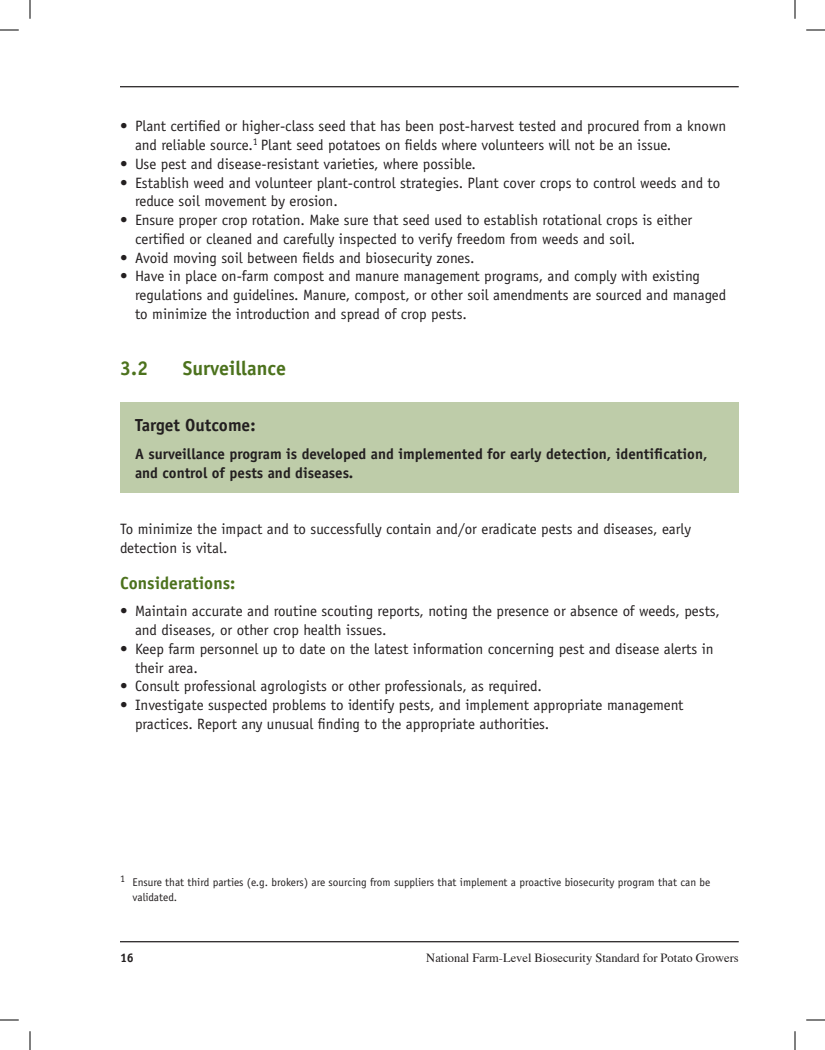
<style>
.page{position:relative;width:825px;height:1050px;background:#fff}
.page>*{position:absolute;margin:0;border:0;box-sizing:border-box;transform-origin:0 0}
.t1{font:700 20px "Officina Sans";color:#4c721d}
.t2{font:700 17.5px "Officina Sans";color:#4c721d}
.t3{font:700 17.5px "Officina Sans";color:#231f20}
.t4{font:15px/18.8px "Officina Sans";color:#231f20}
.t5{font:700 15px/18.8px "Officina Sans";color:#231f20}
.t6{font:12.5px "Times";color:#231f20}
.t7{font:700 12.5px "Officina Sans";color:#231f20}
.t8{font:11.25px/15px "Officina Sans";color:#231f20}
</style>
<div class="page">
<hr style="left:120px;top:941px;width:619px;height:1px;background:#231f20">
<hr style="left:120px;top:86px;width:619px;height:1px;background:#231f20">
<div style="left:120px;top:402px;width:619px;height:90px;background:#becca9"></div>
<svg style="left:0;top:29px;width:19px;height:2px"></svg>
<svg style="left:806px;top:29px;width:19px;height:2px"></svg>
<svg style="left:0;top:1019px;width:19px;height:2px"></svg>
<svg style="left:806px;top:1019px;width:19px;height:2px"></svg>
<svg style="left:29px;top:0;width:2px;height:19px"></svg>
<svg style="left:29px;top:1031px;width:2px;height:19px"></svg>
<svg style="left:794px;top:0;width:2px;height:19px"></svg>
<svg style="left:794px;top:1031px;width:2px;height:19px"></svg>
<p class="t4" style="left:135px;top:117px;width:593px;text-indent:-15px">• Plant certified or higher-class seed that has been post-harvest tested and procured from a known and reliable source.<sup>1</sup> Plant seed potatoes on fields where volunteers will not be an issue.</p>
<p class="t4" style="left:120px;top:154px;width:357px">• Use pest and disease-resistant varieties, where possible.</p>
<p class="t4" style="left:135px;top:173px;width:587px;text-indent:-15px">• Establish weed and volunteer plant-control strategies. Plant cover crops to control weeds and to reduce soil movement by erosion.</p>
<p class="t4" style="left:135px;top:211px;width:559px;text-indent:-15px">• Ensure proper crop rotation. Make sure that seed used to establish rotational crops is either certified or cleaned and carefully inspected to verify freedom from weeds and soil.</p>
<p class="t4" style="left:120px;top:248px;width:356px">• Avoid moving soil between fields and biosecurity zones.</p>
<p class="t4" style="left:135px;top:267px;width:593px;text-indent:-15px">• Have in place on-farm compost and manure management programs, and comply with existing regulations and guidelines. Manure, compost, or other soil amendments are sourced and managed to minimize the introduction and spread of crop pests.</p>
<h1 class="t1" style="left:120px;top:356px;width:30px">3.2</h1>
<h1 class="t1" style="left:183px;top:356px;width:105px">Surveillance</h1>
<p class="t3" style="left:135px;top:414px;width:122px">Target Outcome:</p>
<p class="t5" style="left:135px;top:444px;width:574px">A surveillance program is developed and implemented for early detection, identification, and control of pests and diseases.</p>
<p class="t4" style="left:120px;top:519px;width:573px">To minimize the impact and to successfully contain and/or eradicate pests and diseases, early detection is vital.</p>
<p class="t2" style="left:120px;top:572px;width:117px">Considerations:</p>
<p class="t4" style="left:135px;top:602px;width:586px;text-indent:-15px">• Maintain accurate and routine scouting reports, noting the presence or absence of weeds, pests, and diseases, or other crop health issues.</p>
<p class="t4" style="left:135px;top:639px;width:580px;text-indent:-15px">• Keep farm personnel up to date on the latest information concerning pest and disease alerts in their area.</p>
<p class="t4" style="left:120px;top:677px;width:423px">• Consult professional agrologists or other professionals, as required.</p>
<p class="t4" style="left:135px;top:696px;width:550px;text-indent:-15px">• Investigate suspected problems to identify pests, and implement appropriate management practices. Report any unusual finding to the appropriate authorities.</p>
<p class="t8" style="left:132px;top:875px;width:579px;text-indent:-12px"><sup>1</sup> Ensure that third parties (e.g. brokers) are sourcing from suppliers that implement a proactive biosecurity program that can be validated.</p>
<p class="t7" style="left:120px;top:950px;width:15px">16</p>
<p class="t6" style="left:426px;top:946px;width:314px">National Farm-Level Biosecurity Standard for Potato Growers</p>
</div>
